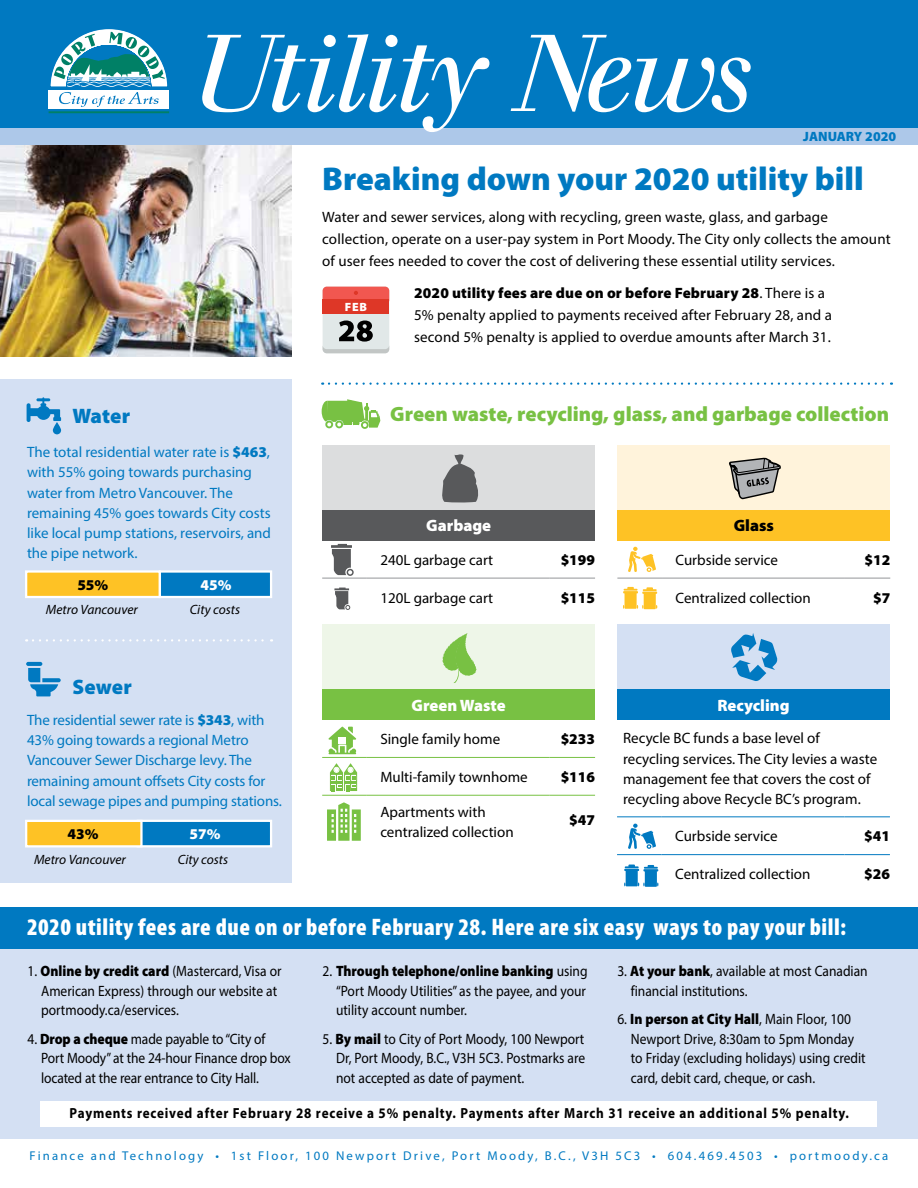
<style>
.page{position:relative;width:918px;height:1188px;background:#fff}
.page>*{position:absolute;margin:0;border:0;box-sizing:border-box;transform-origin:0 0}
.t1{font:italic 106.5px "Justus";letter-spacing:-.03em;color:#fff}
.t2{font:900 33px "Myriad Pro";color:#0079c1}
.t3{font:900 condensed 24px "Myriad Pro";letter-spacing:.02em;color:#fff}
.t4{font:900 21px "Myriad Pro";letter-spacing:.005em;color:#0079c1}
.t5{font:900 20.85px "Myriad Pro";color:#78c143}
.t6{font:900 16.5px "Myriad Pro";color:#fff}
.t7{font:900 16.5px "Myriad Pro";color:#000}
.t8{font:15px/21.8px "Myriad Pro";color:#000}
.t9{font:15px/19.5px "Myriad Pro";color:#000;scale:.9 1}
.t10{font:15px/20.2px "Myriad Pro";letter-spacing:-.01em;color:#0079c1}
.t11{font:900 15px "Myriad Pro";color:#000}
.t12{font:900 15px "Myriad Pro";color:#fff}
.t13{font:700 14.7px "Myriad Pro";letter-spacing:.06em;color:#000;scale:.9 1}
.t14{font:italic 13.5px "Myriad Pro";color:#000}
.t15{font:900 13.5px "Myriad Pro";color:#0079c1}
.t16{font:12.75px "Myriad Pro";letter-spacing:.17em;color:#0079c1}
.t17{font:900 12px "Myriad Pro";color:#fff}
.s1{font-weight:900}
</style>
<div class="page">
<img style="left:0;top:145px;width:291px;height:211px">
<div style="left:0;top:379px;width:291px;height:503px;background:#d4e0f3"></div>
<div style="left:0;top:0;width:918px;height:130px;background:#0079c1"></div>
<div style="left:0;top:129px;width:918px;height:16px;background:#adc8e9"></div>
<svg style="left:49px;top:29px;width:120px;height:84px"></svg>
<div style="left:0;top:945px;width:918px;height:194px;background:#d4e0f3"></div>
<div style="left:0;top:907px;width:918px;height:41px;background:#0079c1"></div>
<div style="left:40px;top:1102px;width:838px;height:25px;background:#fff"></div>
<div style="left:322px;top:625px;width:273px;height:64px;background:#eef6e8"></div>
<div style="left:322px;top:689px;width:273px;height:31px;background:#78c143"></div>
<hr style="left:322px;top:757px;width:45px;height:1px;background:#78c143">
<hr style="left:367px;top:757px;width:183px;height:1px;background:#78c143">
<hr style="left:550px;top:757px;width:45px;height:1px;background:#78c143">
<hr style="left:322px;top:795px;width:45px;height:1px;background:#78c143">
<hr style="left:367px;top:795px;width:183px;height:1px;background:#78c143">
<hr style="left:550px;top:795px;width:45px;height:1px;background:#78c143">
<svg style="left:442px;top:633px;width:34px;height:50px"></svg>
<div style="left:617px;top:625px;width:273px;height:64px;background:#d4e0f3"></div>
<div style="left:617px;top:689px;width:273px;height:31px;background:#0079c1"></div>
<hr style="left:617px;top:817px;width:45px;height:1px;background:#0079c1">
<hr style="left:662px;top:817px;width:183px;height:1px;background:#0079c1">
<hr style="left:845px;top:817px;width:45px;height:1px;background:#0079c1">
<hr style="left:617px;top:854px;width:45px;height:1px;background:#0079c1">
<hr style="left:662px;top:854px;width:183px;height:1px;background:#0079c1">
<hr style="left:845px;top:854px;width:45px;height:1px;background:#0079c1">
<svg style="left:731px;top:633px;width:46px;height:48px"></svg>
<div style="left:322px;top:445px;width:273px;height:65px;background:#dcddde"></div>
<div style="left:322px;top:510px;width:273px;height:30px;background:#58595b"></div>
<hr style="left:322px;top:578px;width:45px;height:1px;background:#939598">
<hr style="left:367px;top:578px;width:183px;height:1px;background:#939598">
<hr style="left:550px;top:578px;width:45px;height:1px;background:#939598">
<svg style="left:442px;top:454px;width:37px;height:49px"></svg>
<div style="left:323px;top:287px;width:66px;height:66px;background:#e1e8e8;border-radius:4px"></div>
<div style="left:323px;top:300px;width:66px;height:14px;background:#de3727"></div>
<svg style="left:323px;top:287px;width:66px;height:13px"></svg>
<svg style="left:323px;top:321px;width:66px;height:32px"></svg>
<svg style="left:27px;top:397px;width:34px;height:25px"></svg>
<svg style="left:53px;top:422px;width:8px;height:12px"></svg>
<div style="left:25px;top:570px;width:136px;height:28px;background:#fec225;border:2px solid #fff"></div>
<div style="left:159px;top:570px;width:113px;height:28px;background:#0079c1;border:2px solid #fff"></div>
<hr style="left:26px;top:662px;width:16px;height:4px;background:#0079c1;border-radius:2px">
<svg style="left:28px;top:668px;width:33px;height:28px"></svg>
<div style="left:137px;top:820px;width:135px;height:27px;background:#0079c1;border:2px solid #fff"></div>
<div style="left:25px;top:820px;width:118px;height:27px;background:#fec225;border:2px solid #fff"></div>
<svg style="left:33px;top:639px;width:239px;height:3px"></svg>
<svg style="left:628px;top:547px;width:28px;height:25px"></svg>
<svg style="left:628px;top:824px;width:28px;height:25px"></svg>
<svg style="left:327px;top:802px;width:34px;height:39px"></svg>
<svg style="left:328px;top:727px;width:28px;height:27px"></svg>
<div style="left:339px;top:737px;width:7px;height:7px;background:#fff"></div>
<svg style="left:330px;top:763px;width:27px;height:28px"></svg>
<svg style="left:331px;top:544px;width:23px;height:32px"></svg>
<svg style="left:334px;top:588px;width:16px;height:22px"></svg>
<div style="left:617px;top:445px;width:273px;height:65px;background:#fff3db"></div>
<div style="left:617px;top:510px;width:273px;height:30px;background:#fec225"></div>
<hr style="left:617px;top:578px;width:45px;height:1px;background:#939598">
<hr style="left:662px;top:578px;width:183px;height:1px;background:#939598">
<hr style="left:845px;top:578px;width:45px;height:1px;background:#939598">
<svg style="left:623px;top:587px;width:34px;height:22px"></svg>
<svg style="left:624px;top:865px;width:34px;height:22px"></svg>
<svg style="left:329px;top:382px;width:563px;height:3px"></svg>
<svg style="left:729px;top:457px;width:52px;height:43px"></svg>
<svg style="left:322px;top:399px;width:58px;height:30px"></svg>
<h1 class="t1" style="left:192px;top:10px;width:566px">Utility News</h1>
<p class="t15" style="left:803px;top:129px;width:94px">JANUARY 2020</p>
<h3 class="t4" style="left:72px;top:404px;width:59px">Water</h3>
<p class="t10" style="left:27px;top:442px;width:246px">The total residential water rate is <span class="s1">$463</span>, with 55% going towards purchasing water from Metro Vancouver. The remaining 45% goes towards City costs like local pump stations, reservoirs, and the pipe network.</p>
<p class="t11" style="left:77px;top:576px;width:32px">55%</p>
<p class="t12" style="left:201px;top:576px;width:32px">45%</p>
<p class="t14" style="left:46px;top:601px;width:93px">Metro Vancouver</p>
<p class="t14" style="left:190px;top:601px;width:52px">City costs</p>
<h3 class="t4" style="left:72px;top:675px;width:61px">Sewer</h3>
<p class="t10" style="left:27px;top:709px;width:256px">The residential sewer rate is <span class="s1">$343</span>, with 43% going towards a regional Metro Vancouver Sewer Discharge levy. The remaining amount offsets City costs for local sewage pipes and pumping stations.</p>
<p class="t11" style="left:67px;top:826px;width:32px">43%</p>
<p class="t12" style="left:190px;top:826px;width:32px">57%</p>
<p class="t14" style="left:34px;top:851px;width:93px">Metro Vancouver</p>
<p class="t14" style="left:178px;top:851px;width:52px">City costs</p>
<h2 class="t2" style="left:322px;top:160px;width:543px">Breaking down your 2020 utility bill</h2>
<p class="t8" style="left:322px;top:206px;width:570px">Water and sewer services, along with recycling, green waste, glass, and garbage collection, operate on a user-pay system in Port Moody. The City only collects the amount of user fees needed to cover the cost of delivering these essential utility services.</p>
<p class="t8" style="left:414px;top:282px;width:419px"><span class="s1">2020 utility fees are due on or before February 28</span>. There is a<br>5% penalty applied to payments received after February 28, and a second 5% penalty is applied to overdue amounts after March 31.</p>
<p class="t17" style="left:345px;top:300px;width:23px">FEB</p>
<h3 class="t5" style="left:390px;top:402px;width:500px">Green waste, recycling, glass, and garbage collection</h3>
<p class="t6" style="left:426px;top:516px;width:67px">Garbage</p>
<p class="t8" style="left:380px;top:549px;width:114px">240L garbage cart</p>
<p class="t11" style="left:561px;top:551px;width:36px">$199</p>
<p class="t8" style="left:380px;top:586px;width:114px">120L garbage cart</p>
<p class="t11" style="left:561px;top:589px;width:36px">$115</p>
<p class="t7" style="left:734px;top:516px;width:42px">Glass</p>
<p class="t8" style="left:676px;top:549px;width:104px">Curbside service</p>
<p class="t11" style="left:864px;top:551px;width:27px">$12</p>
<p class="t8" style="left:676px;top:586px;width:137px">Centralized collection</p>
<p class="t11" style="left:873px;top:589px;width:19px">$7</p>
<p class="t6" style="left:412px;top:696px;width:96px">Green Waste</p>
<p class="t8" style="left:380px;top:728px;width:121px">Single family home</p>
<p class="t11" style="left:561px;top:731px;width:36px">$233</p>
<p class="t8" style="left:380px;top:766px;width:149px">Multi-family townhome</p>
<p class="t11" style="left:561px;top:768px;width:36px">$116</p>
<p class="t8" style="left:380px;top:802px;width:135px;line-height:19.5px">Apartments with centralized collection</p>
<p class="t11" style="left:569px;top:811px;width:27px">$47</p>
<p class="t6" style="left:717px;top:696px;width:74px">Recycling</p>
<p class="t8" style="left:623px;top:728px;width:256px;line-height:20.2px">Recycle BC funds a base level of recycling services. The City levies a waste management fee that covers the cost of recycling above Recycle BC’s program.</p>
<p class="t8" style="left:675px;top:825px;width:104px">Curbside service</p>
<p class="t11" style="left:864px;top:828px;width:27px">$41</p>
<p class="t8" style="left:675px;top:863px;width:137px">Centralized collection</p>
<p class="t11" style="left:864px;top:866px;width:27px">$26</p>
<h3 class="t3" style="left:27px;top:914px;width:821px">2020 utility fees are due on or before February 28. Here are six easy ways to pay your bill:</h3>
<p class="t9" style="left:336px;top:961px;width:281px;text-align:justify;text-indent:-14px">2. <span class="s1">Through telephone/online banking</span> using “Port Moody Utilities” as the payee, and your utility account number.</p>
<p class="t9" style="left:336px;top:1029px;width:278px;text-align:justify;text-indent:-14px">5. <span class="s1">By mail</span> to City of Port Moody, 100 Newport Dr, Port Moody, B.C., V3H 5C3. Postmarks are not accepted as date of payment.</p>
<p class="t9" style="left:41px;top:961px;width:269px;text-indent:-14px">1. <span class="s1">Online by credit card</span> (Mastercard, Visa or<br>American Express) through our website at portmoody.ca/eservices.</p>
<p class="t9" style="left:41px;top:1029px;width:279px;text-indent:-14px">4. <span class="s1">Drop a cheque</span> made payable to “City of<br>Port Moody” at the 24-hour Finance drop box located at the rear entrance to City Hall.</p>
<p class="t9" style="left:631px;top:961px;width:265px;text-indent:-14px">3. <span class="s1">At your bank</span>, available at most Canadian financial institutions.</p>
<p class="t9" style="left:631px;top:1009px;width:262px;text-indent:-14px">6. <span class="s1">In person at City Hall</span>, Main Floor, 100<br>Newport Drive, 8:30am to 5pm Monday to Friday (excluding holidays) using credit card, debit card, cheque, or cash.</p>
<p class="t13" style="left:70px;top:1104px;width:868px">Payments received after February 28 receive a 5% penalty. Payments after March 31 receive an additional 5% penalty.</p>
<p class="t16" style="left:30px;top:1148px;width:860px">Finance and Technology • 1st Floor, 100 Newport Drive, Port Moody, B.C., V3H 5C3 • 604.469.4503 • portmoody.ca</p>
</div>
